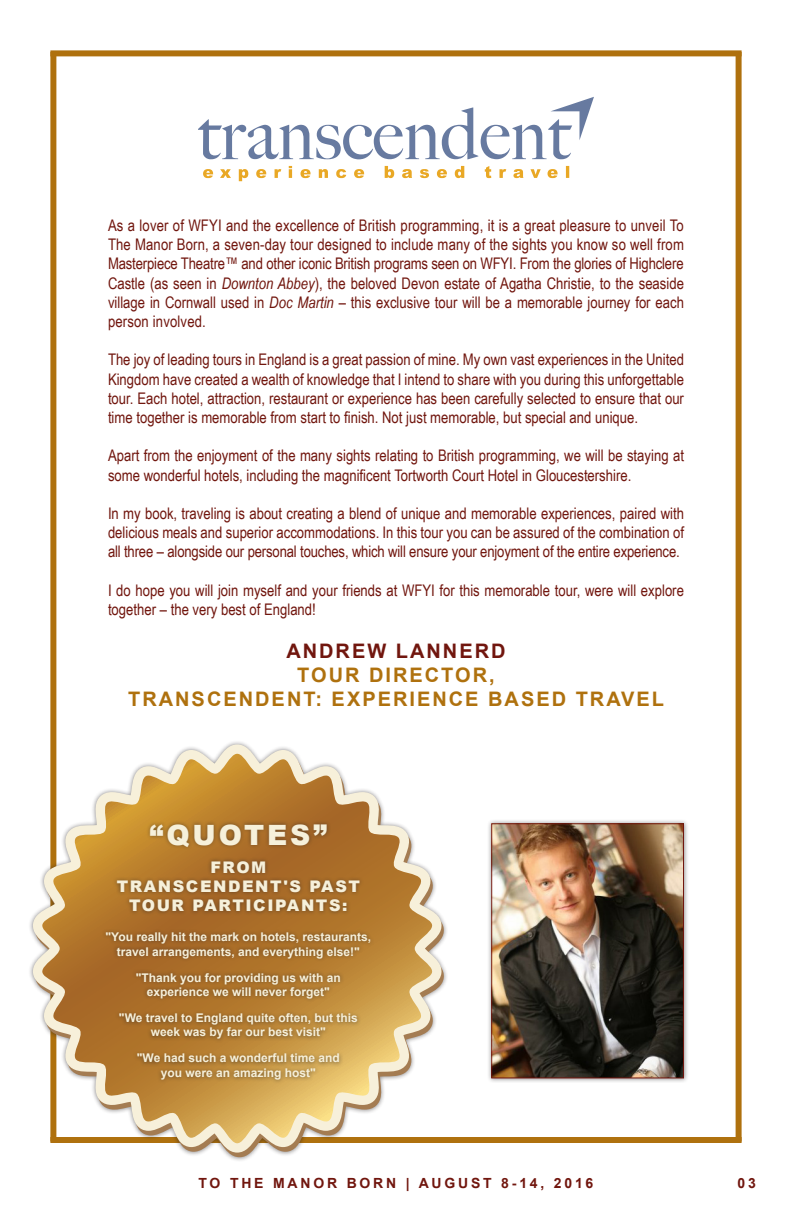
<style>
.page{position:relative;width:792px;height:1224px;background:#fff}
.page>*{position:absolute;margin:0;border:0;box-sizing:border-box;transform-origin:0 0}
.t1{font:900 28px "Arial";letter-spacing:.1em;color:#f6f0da}
.t2{font:700 20px "Arial";letter-spacing:.1em;color:#af710e}
.t3{font:700 20px "Arial";letter-spacing:.1em;color:#71160e}
.t4{font:16px/19.2px "Arial Narrow";color:#71160e}
.t5{font:900 16px "Arial";letter-spacing:.1em;color:#f6f0da}
.t6{font:700 14px "Arial";letter-spacing:.2em;color:#71160e}
.t7{font:700 12px/14.4px "Arial";color:#f6f0da;text-align:center}
.s1{font-style:italic}
</style>
<div class="page">
<div style="left:487px;top:819px;width:202px;height:264px;background:#231f20;opacity:.5"></div>
<img style="left:493px;top:825px;width:189px;height:251px">
<div style="left:491px;top:823px;width:193px;height:255px;border:1px solid #71160e"></div>
<div style="left:50px;top:1137px;width:692px;height:6px;background:#af710e"></div>
<div style="left:50px;top:50px;width:692px;height:6px;background:#af710e"></div>
<div style="left:50px;top:52px;width:6px;height:1090px;background:#af710e"></div>
<div style="left:736px;top:52px;width:6px;height:1090px;background:#af710e"></div>
<div style="left:28px;top:740px;width:421px;height:422px;background:#fff"></div>
<svg style="left:32px;top:744px;width:410px;height:409px"></svg>
<svg style="left:41px;top:754px;width:392px;height:389px"></svg>
<div style="left:102px;top:820px;width:273px;height:264px;background:#231f20;opacity:.5"></div>
<svg style="left:203px;top:166px;width:366px;height:15px"></svg>
<svg style="left:198px;top:97px;width:396px;height:62px"></svg>
<p class="t4" style="left:108px;top:215px;width:577px">As a lover of WFYI and the excellence of British programming, it is a great pleasure to unveil To</p>
<p class="t4" style="left:108px;top:234px;width:577px">The Manor Born, a seven-day tour designed to include many of the sights you know so well from</p>
<p class="t4" style="left:108px;top:254px;width:577px">Masterpiece Theatre™ and other iconic British programs seen on WFYI. From the glories of Highclere</p>
<p class="t4" style="left:108px;top:273px;width:577px;text-align:justify">Castle (as seen in <span class="s1">Downton Abbey</span>), the beloved Devon estate of Agatha Christie, to the seaside village in Cornwall used in <span class="s1">Doc Martin</span> – this exclusive tour will be a memorable journey for each person involved.</p>
<p class="t4" style="left:108px;top:350px;width:578px;text-align:justify">The joy of leading tours in England is a great passion of mine. My own vast experiences in the United Kingdom have created a wealth of knowledge that I intend to share with you during this unforgettable tour. Each hotel, attraction, restaurant or experience has been carefully selected to ensure that our time together is memorable from start to finish. Not just memorable, but special and unique.</p>
<p class="t4" style="left:108px;top:446px;width:577px">Apart from the enjoyment of the many sights relating to British programming, we will be staying at some wonderful hotels, including the magnificent Tortworth Court Hotel in Gloucestershire.</p>
<p class="t4" style="left:108px;top:503px;width:577px">In my book, traveling is about creating a blend of unique and memorable experiences, paired with delicious meals and superior accommodations. In this tour you can be assured of the combination of</p>
<p class="t4" style="left:108px;top:542px;width:573px">all three – alongside our personal touches, which will ensure your enjoyment of the entire experience.</p>
<p class="t4" style="left:108px;top:580px;width:577px">I do hope you will join myself and your friends at WFYI for this memorable tour, were will explore together – the very best of England!</p>
<p class="t3" style="left:286px;top:638px;width:221px">ANDREW LANNERD</p>
<p class="t2" style="left:297px;top:662px;width:199px">TOUR DIRECTOR,</p>
<p class="t2" style="left:128px;top:686px;width:538px">TRANSCENDENT: EXPERIENCE BASED TRAVEL</p>
<p class="t1" style="left:150px;top:815px;width:179px">“QUOTES”</p>
<p class="t5" style="left:210px;top:856px;width:58px">FROM</p>
<p class="t5" style="left:117px;top:875px;width:245px">TRANSCENDENT'S PAST</p>
<p class="t5" style="left:129px;top:894px;width:220px">TOUR PARTICIPANTS:</p>
<p class="t7" style="left:106px;top:930px;width:267px">"You really hit the mark on hotels, restaurants, travel arrangements, and everything else!"</p>
<p class="t7" style="left:136px;top:971px;width:207px">"Thank you for providing us with an</p>
<p class="t7" style="left:147px;top:985px;width:185px">experience we will never forget"</p>
<p class="t7" style="left:119px;top:1011px;width:240px">"We travel to England quite often, but this week was by far our best visit"</p>
<p class="t7" style="left:137px;top:1051px;width:204px">"We had such a wonderful time and</p>
<p class="t7" style="left:161px;top:1066px;width:157px">you were an amazing host"</p>
<p class="t6" style="left:199px;top:1174px;width:396px">TO THE MANOR BORN | AUGUST 8-14, 2016</p>
<p class="t6" style="left:738px;top:1174px;width:20px">03</p>
</div>
